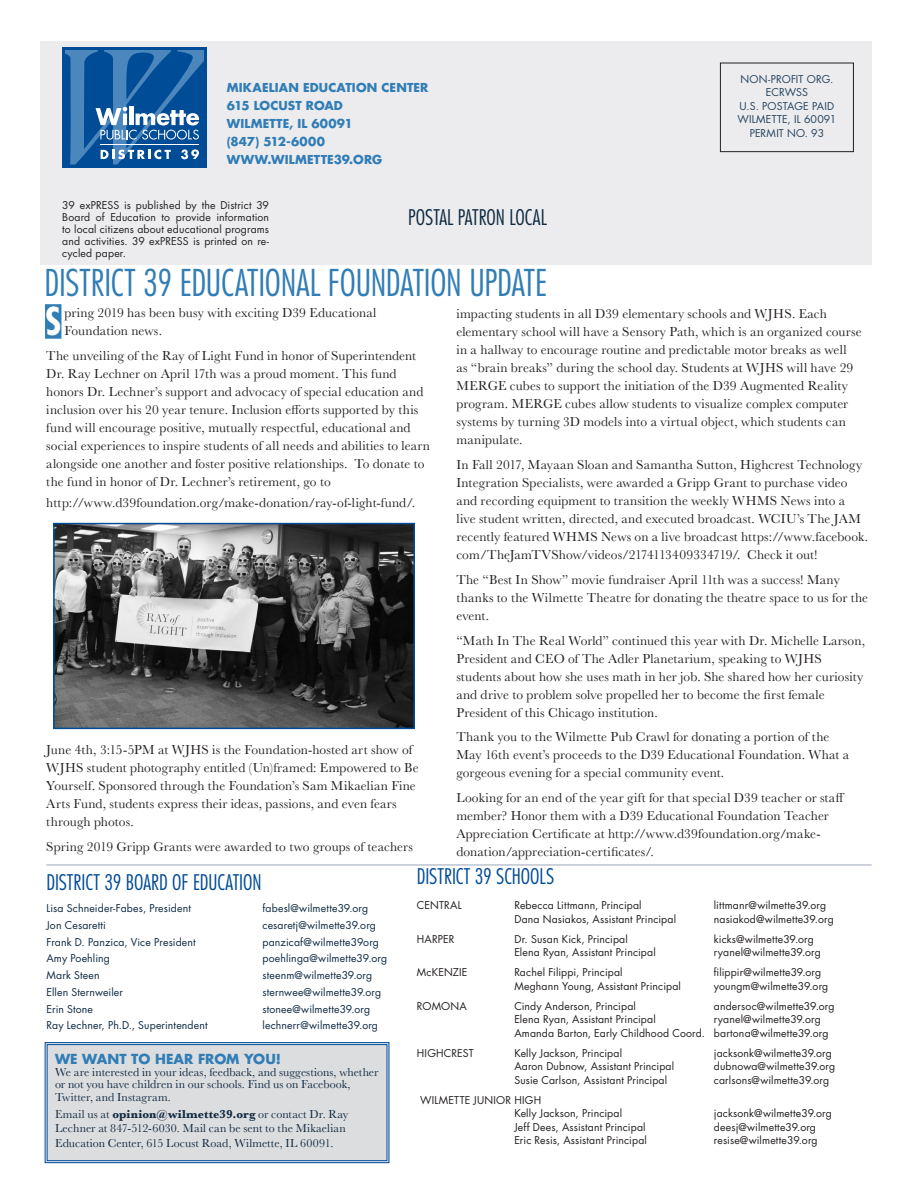
<style>
.page{position:relative;width:918px;height:1188px;background:#fff}
.page>*{position:absolute;margin:0;border:0;box-sizing:border-box;transform-origin:0 0}
.t1{font:700 condensed 37.35px "Futura Std";color:#fff}
.t2{font:300 condensed 36px "Futura Std";letter-spacing:-.01em;color:#317db6}
.t3{font:300 condensed 21px "Futura Std";letter-spacing:-.005em;color:#004c97}
.t4{font:300 condensed 21px "Futura Std";color:#0f2a42}
.t5{font:13.5px/18px "Baskerville";letter-spacing:.01em;color:#231f20}
.t6{font:700 13.5px "Futura Std";letter-spacing:.005em;color:#317db6}
.t7{font:12px/12px "Baskerville";letter-spacing:.005em;color:#0f2a42}
.t8{font:700 12px/18px "Futura Std";letter-spacing:.015em;color:#317db6}
.t9{font:10.5px/12px "Futura Std";letter-spacing:.01em;color:#231f20}
.t10{font:10.5px "Futura Std";letter-spacing:.015em;color:#0f2a42}
.t11{font:10.5px/13.5px "Futura Std";letter-spacing:.015em;color:#26435f;text-align:center}
.s1{font-weight:700}
</style>
<div class="page">
<div style="left:45px;top:304px;width:16px;height:35px;background:#317db6"></div>
<img style="left:56px;top:526px;width:356px;height:200px">
<div style="left:53px;top:523px;width:362px;height:206px;border:2px solid #004c97"></div>
<div style="left:44px;top:1042px;width:346px;height:122px;background:#dcdddf"></div>
<div style="left:47px;top:1044px;width:340px;height:117px;border:1px solid #004c97"></div>
<hr style="left:46px;top:864px;width:826px;height:2px;background:#bec5d1">
<div style="left:40px;top:41px;width:832px;height:223px;background:#ececee"></div>
<div style="left:62px;top:47px;width:145px;height:120px;background:#004c97"></div>
<svg style="left:65px;top:50px;width:139px;height:115px"></svg>
<div style="left:720px;top:63px;width:134px;height:89px;border:1px solid #231f20"></div>
<p class="t8" style="left:227px;top:79px;width:203px">MIKAELIAN EDUCATION CENTER<br>615 LOCUST ROAD<br>WILMETTE, IL 60091<br>(847) 512-6000<br>WWW.WILMETTE39.ORG</p>
<p class="t9" style="left:62px;top:199px;width:208px;text-align:justify">39 exPRESS is published by the District 39<br>Board of Education to provide information to local citizens about educational programs and activities. 39 exPRESS is printed on re&shy;cycled paper.</p>
<h3 class="t4" style="left:408px;top:205px;width:140px">POSTAL PATRON LOCAL</h3>
<p class="t11" style="left:738px;top:72px;width:100px">NON-PROFIT ORG.<br>ECRWSS<br>U.S. POSTAGE PAID<br>WILMETTE, IL 60091<br>PERMIT NO. 93</p>
<h2 class="t2" style="left:45px;top:261px;width:504px">DISTRICT 39 EDUCATIONAL FOUNDATION UPDATE</h2>
<h1 class="t1" style="left:45px;top:298px;width:18px">S</h1>
<p class="t5" style="left:64px;top:304px;width:314px">pring 2019 has been busy with exciting D39 Educational<br>Foundation news.</p>
<p class="t5" style="left:46px;top:347px;width:385px">The unveiling of the Ray of Light Fund in honor of Superintendent Dr. Ray Lechner on April 17th was a proud moment. This fund honors Dr. Lechner’s support and advocacy of special education and inclusion over his 20 year tenure. Inclusion efforts supported by this fund will encourage positive, mutually respectful, educational and social experiences to inspire students of all needs and abilities to learn alongside one another and foster positive relationships. To donate to the fund in honor of Dr. Lechner’s retirement, go to</p>
<p class="t5" style="left:46px;top:493px;width:370px">http://www.d39foundation.org/make-donation/ray-of-light-fund/.</p>
<p class="t5" style="left:456px;top:305px;width:407px">impacting students in all D39 elementary schools and WJHS. Each elementary school will have a Sensory Path, which is an organized course in a hallway to encourage routine and predictable motor breaks as well<br>as “brain breaks” during the school day. Students at WJHS will have 29<br>MERGE cubes to support the initiation of the D39 Augmented Reality program. MERGE cubes allow students to visualize complex computer systems by turning 3D models into a virtual object, which students can manipulate.</p>
<p class="t5" style="left:456px;top:456px;width:413px">In Fall 2017, Mayaan Sloan and Samantha Sutton, Highcrest Technology Integration Specialists, were awarded a Gripp Grant to purchase video and recording equipment to transition the weekly WHMS News into a<br>live student written, directed, and executed broadcast. WCIU’s The JAM recently featured WHMS News on a live broadcast https://www.facebook. com/TheJamTVShow/videos/2174113409334719/. Check it out!</p>
<p class="t5" style="left:456px;top:571px;width:413px">The “Best In Show” movie fundraiser April 11th was a success! Many thanks to the Wilmette Theatre for donating the theatre space to us for the event.</p>
<p class="t5" style="left:456px;top:631px;width:410px">“Math In The Real World” continued this year with Dr. Michelle Larson, President and CEO of The Adler Planetarium, speaking to WJHS students about how she uses math in her job. She shared how her curiosity and drive to problem solve propelled her to become the first female President of this Chicago institution.</p>
<p class="t5" style="left:456px;top:728px;width:394px">Thank you to the Wilmette Pub Crawl for donating a portion of the<br>May 16th event’s proceeds to the D39 Educational Foundation. What a gorgeous evening for a special community event.</p>
<p class="t5" style="left:456px;top:789px;width:390px">Looking for an end of the year gift for that special D39 teacher or staff member? Honor them with a D39 Educational Foundation Teacher Appreciation Certificate at http://www.d39foundation.org/make&shy;donation/appreciation-certificates/.</p>
<p class="t5" style="left:46px;top:741px;width:374px">June 4th, 3:15-5PM at WJHS is the Foundation-hosted art show of WJHS student photography entitled (Un)framed: Empowered to Be Yourself. Sponsored through the Foundation’s Sam Mikaelian Fine Arts Fund, students express their ideas, passions, and even fears through photos.</p>
<p class="t5" style="left:46px;top:838px;width:368px">Spring 2019 Gripp Grants were awarded to two groups of teachers</p>
<h3 class="t3" style="left:46px;top:870px;width:217px">DISTRICT 39 BOARD OF EDUCATION</h3>
<p class="t10" style="left:46px;top:902px;width:146px">Lisa Schneider-Fabes, President</p>
<p class="t10" style="left:262px;top:902px;width:107px">fabesl@wilmette39.org</p>
<p class="t10" style="left:46px;top:918px;width:61px">Jon Cesaretti</p>
<p class="t10" style="left:262px;top:918px;width:115px">cesaretj@wilmette39.org</p>
<p class="t10" style="left:46px;top:935px;width:151px">Frank D. Panzica, Vice President</p>
<p class="t10" style="left:262px;top:935px;width:118px">panzicaf@wilmette39org</p>
<p class="t10" style="left:46px;top:952px;width:65px">Amy Poehling</p>
<p class="t10" style="left:262px;top:952px;width:126px">poehlinga@wilmette39.org</p>
<p class="t10" style="left:46px;top:969px;width:55px">Mark Steen</p>
<p class="t10" style="left:262px;top:969px;width:111px">steenm@wilmette39.org</p>
<p class="t10" style="left:46px;top:985px;width:78px">Ellen Sternweiler</p>
<p class="t10" style="left:262px;top:985px;width:120px">sternwee@wilmette39.org</p>
<p class="t10" style="left:46px;top:1002px;width:48px">Erin Stone</p>
<p class="t10" style="left:262px;top:1002px;width:109px">stonee@wilmette39.org</p>
<p class="t10" style="left:46px;top:1019px;width:163px">Ray Lechner, Ph.D., Superintendent</p>
<p class="t10" style="left:262px;top:1019px;width:117px">lechnerr@wilmette39.org</p>
<p class="t6" style="left:55px;top:1050px;width:227px">WE WANT TO HEAR FROM YOU!</p>
<p class="t7" style="left:55px;top:1066px;width:325px">We are interested in your ideas, feedback, and suggestions, whether or not you have children in our schools. Find us on Facebook,</p>
<p class="t7" style="left:55px;top:1089px;width:295px;line-height:16.8px">Twitter, and Instagram.<br>Email us at <span class="s1">opinion@wilmette39.org</span> or contact Dr. Ray</p>
<p class="t7" style="left:55px;top:1121px;width:292px;line-height:15px">Lechner at 847-512-6030. Mail can be sent to the Mikaelian<br>Education Center, 615 Locust Road, Wilmette, IL 60091.</p>
<h3 class="t3" style="left:417px;top:864px;width:139px">DISTRICT 39 SCHOOLS</h3>
<p class="t9" style="left:417px;top:900px;width:46px">CENTRAL</p>
<p class="t9" style="left:514px;top:900px;width:129px">Rebecca Littmann, Principal</p>
<p class="t9" style="left:714px;top:900px;width:114px">littmanr@wilmette39.org</p>
<p class="t9" style="left:514px;top:913px;width:163px">Dana Nasiakos, Assistant Principal</p>
<p class="t9" style="left:714px;top:913px;width:121px">nasiakod@wilmette39.org</p>
<p class="t9" style="left:417px;top:933px;width:39px">HARPER</p>
<p class="t9" style="left:514px;top:933px;width:115px">Dr. Susan Kick, Principal</p>
<p class="t9" style="left:714px;top:933px;width:101px">kicks@wilmette39.org</p>
<p class="t9" style="left:514px;top:947px;width:143px">Elena Ryan, Assistant Principal</p>
<p class="t9" style="left:714px;top:947px;width:108px">ryanel@wilmette39.org</p>
<p class="t9" style="left:417px;top:967px;width:52px">McKENZIE</p>
<p class="t9" style="left:514px;top:967px;width:110px">Rachel Filippi, Principal</p>
<p class="t9" style="left:714px;top:967px;width:109px">filippir@wilmette39.org</p>
<p class="t9" style="left:514px;top:980px;width:168px">Meghann Young, Assistant Principal</p>
<p class="t9" style="left:714px;top:980px;width:116px">youngm@wilmette39.org</p>
<p class="t9" style="left:417px;top:1000px;width:51px">ROMONA</p>
<p class="t9" style="left:514px;top:1000px;width:123px">Cindy Anderson, Principal</p>
<p class="t9" style="left:714px;top:1000px;width:122px">andersoc@wilmette39.org</p>
<p class="t9" style="left:514px;top:1014px;width:143px">Elena Ryan, Assistant Principal</p>
<p class="t9" style="left:514px;top:1013px;width:316px;line-height:13.5px;text-indent:200px">ryanel@wilmette39.org<br>Amanda Barton, Early Childhood Coord. bartona@wilmette39.org</p>
<p class="t9" style="left:417px;top:1047px;width:58px">HIGHCREST</p>
<p class="t9" style="left:514px;top:1047px;width:109px">Kelly Jackson, Principal</p>
<p class="t9" style="left:714px;top:1047px;width:120px">jacksonk@wilmette39.org</p>
<p class="t9" style="left:514px;top:1061px;width:161px">Aaron Dubnow, Assistant Principal</p>
<p class="t9" style="left:714px;top:1061px;width:123px">dubnowa@wilmette39.org</p>
<p class="t9" style="left:514px;top:1074px;width:154px">Susie Carlson, Assistant Principal</p>
<p class="t9" style="left:714px;top:1074px;width:117px">carlsons@wilmette39.org</p>
<p class="t9" style="left:514px;top:1093px;width:109px;line-height:13.5px;text-indent:-94px">WILMETTE JUNIOR HIGH<br>Kelly Jackson, Principal</p>
<p class="t9" style="left:714px;top:1108px;width:120px">jacksonk@wilmette39.org</p>
<p class="t9" style="left:514px;top:1121px;width:133px">Jeff Dees, Assistant Principal</p>
<p class="t9" style="left:714px;top:1121px;width:104px">deesj@wilmette39.org</p>
<p class="t9" style="left:514px;top:1135px;width:134px">Eric Resis, Assistant Principal</p>
<p class="t9" style="left:714px;top:1135px;width:105px">resise@wilmette39.org</p>
</div>
